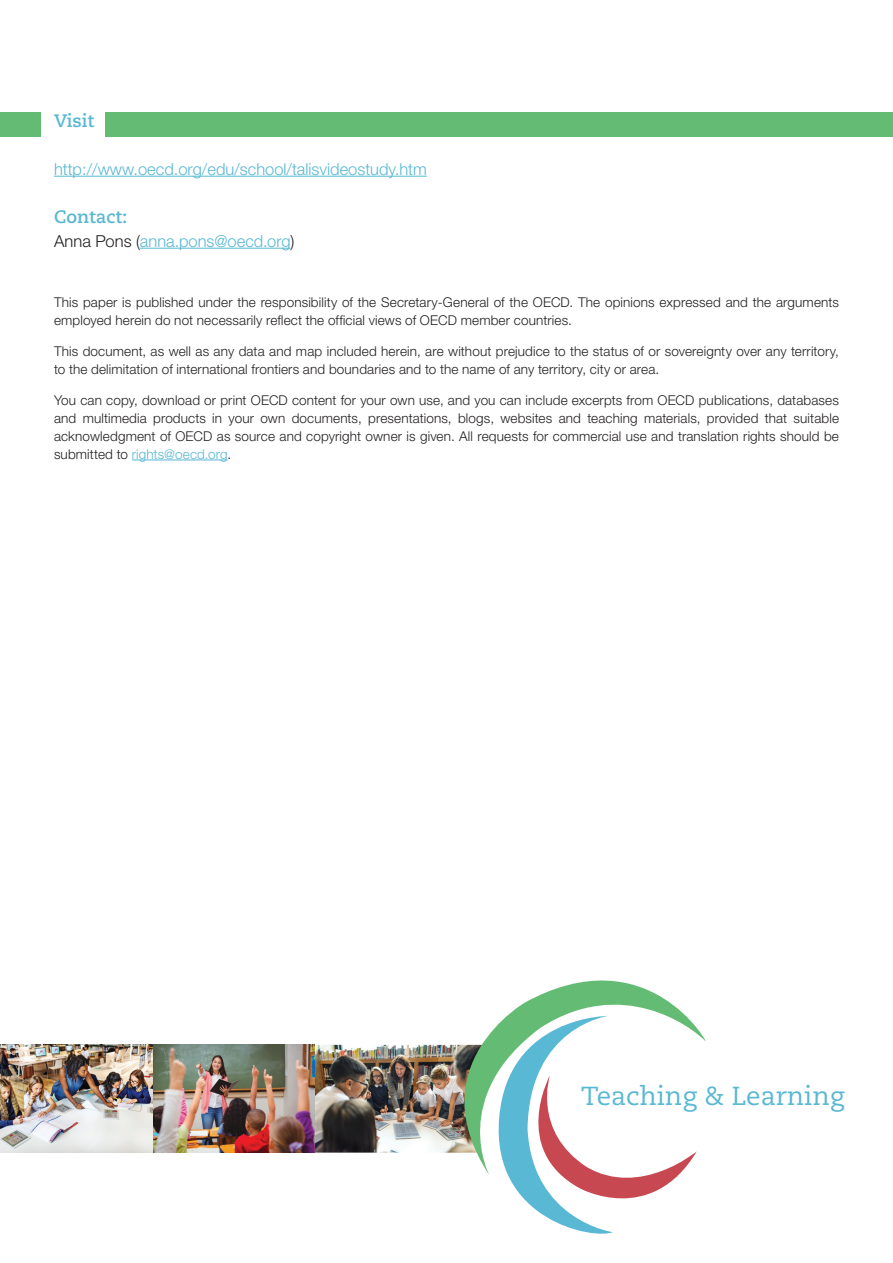
<style>
.page{position:relative;width:893px;height:1263px;background:#fff}
.page>*{position:absolute;margin:0;border:0;box-sizing:border-box;transform-origin:0 0}
.t1{font:26.1px "Caecilia LT Std";color:#59b8d3}
.Der_Intertitres{font:700 18px "Caecilia LT Std";color:#59b8d3}
.Der_www{font:300 16.5px "Helvetica Neue LT Std";color:#59b8d3}
.Der_Contact_Texte{font:300 16.5px "Helvetica Neue LT Std";color:#59b8d3}
.Der_Texte{font:300 13.5px/18px "Helvetica Neue LT Std";letter-spacing:.01em;color:#231f20}
.s1{color:#231f20}
.s2{color:#59b8d3}
</style>
<div class="page">
<img style="left:0;top:1045px;width:417px;height:107px">
<hr style="left:54px;top:176px;width:373px;height:1px;background:#59b8d3">
<hr style="left:140px;top:248px;width:150px;height:1px;background:#59b8d3">
<hr style="left:132px;top:460px;width:96px;height:1px;background:#59b8d3">
<div style="left:0;top:113px;width:40px;height:24px;background:#64bc74"></div>
<div style="left:106px;top:113px;width:787px;height:24px;background:#64bc74"></div>
<img style="left:417px;top:980px;width:289px;height:195px">
<svg style="left:491px;top:1016px;width:206px;height:218px"></svg>
<p class="Der_Intertitres" style="left:54px;top:110px;width:42px">Visit</p>
<p class="Der_www" style="left:54px;top:159px;width:374px">http://www.oecd.org/edu/school/talisvideostudy.htm</p>
<p class="Der_Intertitres" style="left:54px;top:206px;width:75px">Contact:</p>
<p class="Der_Contact_Texte" style="left:54px;top:231px;width:242px"><span class="s1">Anna Pons (</span>anna.pons@oecd.org<span class="s1">)</span></p>
<p class="Der_Texte" style="left:54px;top:293px;width:786px">This paper is published under the responsibility of the Secretary-General of the OECD. The opinions expressed and the arguments employed herein do not necessarily reflect the official views of OECD member countries.</p>
<p class="Der_Texte" style="left:54px;top:342px;width:786px">This document, as well as any data and map included herein, are without prejudice to the status of or sovereignty over any territory, to the delimitation of international frontiers and boundaries and to the name of any territory, city or area.</p>
<p class="Der_Texte" style="left:54px;top:390px;width:786px;text-align:justify">You can copy, download or print OECD content for your own use, and you can include excerpts from OECD publications, databases and multimedia products in your own documents, presentations, blogs, websites and teaching materials, provided that suitable acknowledgment of OECD as source and copyright owner is given. All requests for commercial use and translation rights should be submitted to <span class="s2">rights@oecd.org</span>.</p>
<p class="t1" style="left:581px;top:1081px;width:265px">Teaching &amp; Learning</p>
</div>
